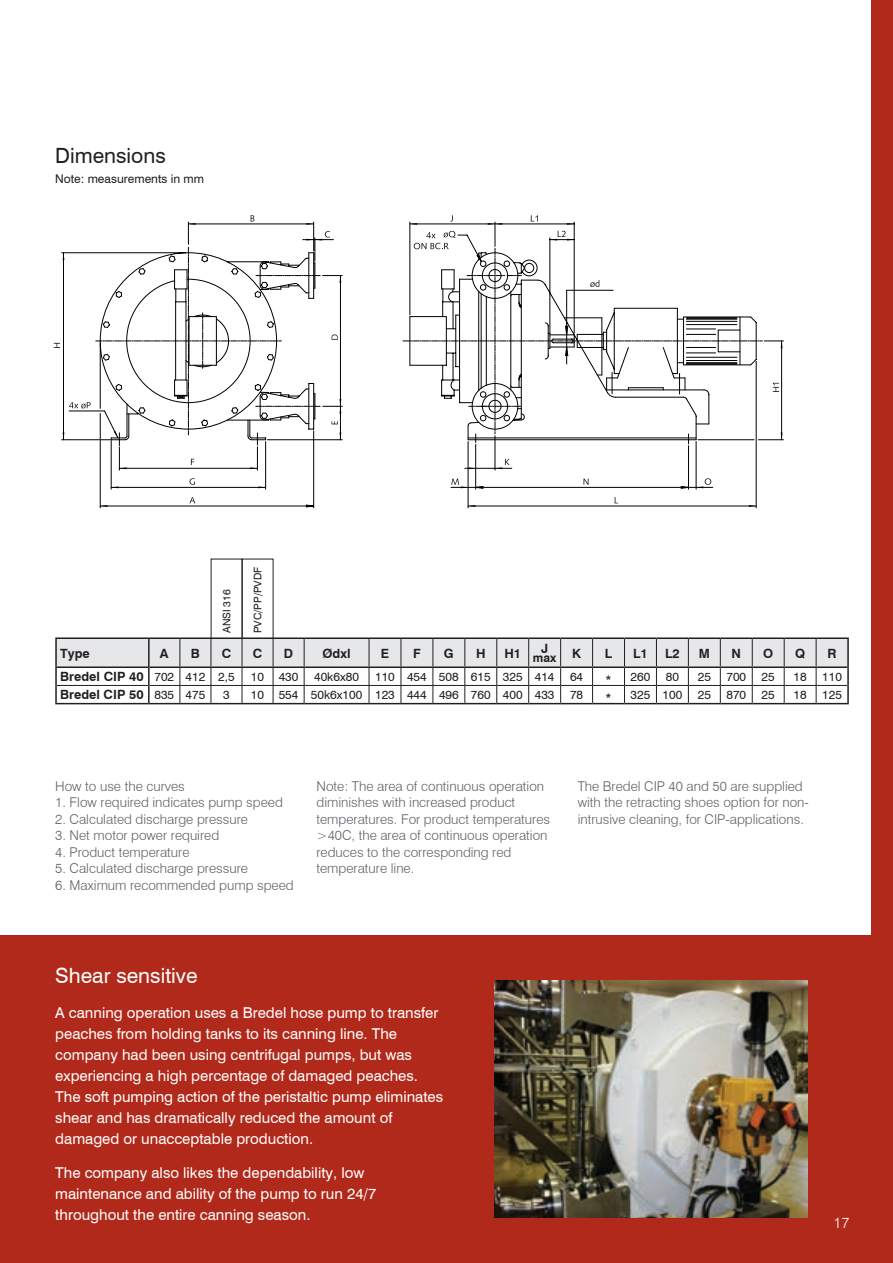
<style>
.page{position:relative;width:893px;height:1263px;background:#fff}
.page>*{position:absolute;margin:0;border:0;box-sizing:border-box;transform-origin:0 0}
.t1{font:21px "Swiss 721 BT";color:#fff}
.t2{font:21px "Swiss 721 BT";color:#231f20}
.t3{font:15px/21px "Swiss 721 BT";color:#fff}
.t4{font:300 15px "Swiss 721 BT";color:#fff}
.t5{font:300 13.5px/16.5px "Swiss 721 BT";color:#5d6067}
.t6{font:700 12.75px "Swiss 721 BT";color:#231f20}
.t7{font:12px "Swiss 721 BT";color:#231f20}
.t8{font:700 12px "Swiss 721 BT";color:#231f20}
.t9{font:10.5px "Swiss 721 BT";color:#231f20}
.s1{font-weight:400;font-size:12px}
</style>
<div class="page">
<div style="left:872px;top:0;width:21px;height:1263px;background:#b1291a"></div>
<svg style="left:342px;top:221px;width:440px;height:287px"></svg>
<svg style="left:531px;top:215px;width:7px;height:6px"></svg>
<svg style="left:615px;top:497px;width:3px;height:6px"></svg>
<svg style="left:583px;top:478px;width:5px;height:7px"></svg>
<svg style="left:696px;top:478px;width:15px;height:10px"></svg>
<svg style="left:451px;top:478px;width:17px;height:10px"></svg>
<svg style="left:495px;top:459px;width:14px;height:10px"></svg>
<svg style="left:773px;top:383px;width:6px;height:9px"></svg>
<svg style="left:54px;top:215px;width:288px;height:293px"></svg>
<svg style="left:403px;top:231px;width:359px;height:203px"></svg>
<div style="left:0;top:936px;width:893px;height:327px;background:#b1291a"></div>
<img style="left:495px;top:981px;width:312px;height:237px">
<div style="left:242px;top:559px;width:32px;height:80px;border:1px solid #231f20"></div>
<hr style="left:149px;top:703px;width:31px;height:1px;background:#231f20">
<hr style="left:180px;top:703px;width:31px;height:1px;background:#231f20">
<hr style="left:211px;top:703px;width:31px;height:1px;background:#231f20">
<hr style="left:242px;top:703px;width:31px;height:1px;background:#231f20">
<hr style="left:273px;top:703px;width:31px;height:1px;background:#231f20">
<hr style="left:304px;top:703px;width:65px;height:1px;background:#231f20">
<hr style="left:369px;top:703px;width:32px;height:1px;background:#231f20">
<hr style="left:401px;top:703px;width:32px;height:1px;background:#231f20">
<hr style="left:433px;top:703px;width:32px;height:1px;background:#231f20">
<hr style="left:465px;top:703px;width:32px;height:1px;background:#231f20">
<hr style="left:497px;top:703px;width:32px;height:1px;background:#231f20">
<hr style="left:529px;top:703px;width:32px;height:1px;background:#231f20">
<hr style="left:561px;top:703px;width:32px;height:1px;background:#231f20">
<hr style="left:593px;top:703px;width:31px;height:1px;background:#231f20">
<hr style="left:624px;top:703px;width:32px;height:1px;background:#231f20">
<hr style="left:656px;top:703px;width:32px;height:1px;background:#231f20">
<hr style="left:688px;top:703px;width:32px;height:1px;background:#231f20">
<hr style="left:720px;top:703px;width:32px;height:1px;background:#231f20">
<hr style="left:752px;top:703px;width:32px;height:1px;background:#231f20">
<hr style="left:784px;top:703px;width:32px;height:1px;background:#231f20">
<hr style="left:816px;top:703px;width:33px;height:1px;background:#231f20">
<hr style="left:149px;top:637px;width:31px;height:2px;background:#231f20">
<hr style="left:180px;top:637px;width:31px;height:2px;background:#231f20">
<hr style="left:211px;top:637px;width:31px;height:2px;background:#231f20">
<hr style="left:242px;top:637px;width:31px;height:2px;background:#231f20">
<hr style="left:273px;top:637px;width:31px;height:2px;background:#231f20">
<hr style="left:304px;top:637px;width:65px;height:2px;background:#231f20">
<hr style="left:369px;top:637px;width:32px;height:2px;background:#231f20">
<hr style="left:401px;top:637px;width:32px;height:2px;background:#231f20">
<hr style="left:433px;top:637px;width:32px;height:2px;background:#231f20">
<hr style="left:465px;top:637px;width:32px;height:2px;background:#231f20">
<hr style="left:497px;top:637px;width:32px;height:2px;background:#231f20">
<hr style="left:529px;top:637px;width:32px;height:2px;background:#231f20">
<hr style="left:561px;top:637px;width:32px;height:2px;background:#231f20">
<hr style="left:593px;top:637px;width:31px;height:2px;background:#231f20">
<hr style="left:624px;top:637px;width:32px;height:2px;background:#231f20">
<hr style="left:656px;top:637px;width:32px;height:2px;background:#231f20">
<hr style="left:688px;top:637px;width:32px;height:2px;background:#231f20">
<hr style="left:720px;top:637px;width:32px;height:2px;background:#231f20">
<hr style="left:752px;top:637px;width:32px;height:2px;background:#231f20">
<hr style="left:784px;top:637px;width:32px;height:2px;background:#231f20">
<hr style="left:816px;top:637px;width:33px;height:2px;background:#231f20">
<hr style="left:55px;top:637px;width:94px;height:2px;background:#231f20">
<svg style="left:55px;top:638px;width:794px;height:65px"></svg>
<hr style="left:55px;top:703px;width:94px;height:1px;background:#231f20">
<h1 class="t2" style="left:55px;top:142px;width:112px">Dimensions</h1>
<p class="t7" style="left:55px;top:171px;width:150px">Note: measurements in mm</p>
<p class="t9" style="left:220px;top:633px;width:45px;rotate:-90deg">ANSI 316</p>
<p class="t9" style="left:251px;top:633px;width:68px;rotate:-90deg">PVC/PP/PVDF</p>
<p class="t6" style="left:60px;top:645px;width:31px">Type</p>
<p class="t6" style="left:160px;top:645px;width:10px">A</p>
<p class="t6" style="left:191px;top:645px;width:10px">B</p>
<p class="t6" style="left:222px;top:645px;width:11px">C</p>
<p class="t6" style="left:253px;top:645px;width:11px">C</p>
<p class="t6" style="left:284px;top:645px;width:9px">D</p>
<p class="t6" style="left:323px;top:645px;width:29px">Ødxl</p>
<p class="t6" style="left:381px;top:645px;width:8px">E</p>
<p class="t6" style="left:413px;top:645px;width:9px">F</p>
<p class="t6" style="left:444px;top:645px;width:11px">G</p>
<p class="t6" style="left:476px;top:645px;width:11px">H</p>
<p class="t6" style="left:504px;top:645px;width:18px">H1</p>
<p class="t6" style="left:541px;top:641px;width:9px">J</p>
<p class="t8" style="left:533px;top:650px;width:50px">max <sup>K</sup></p>
<p class="t6" style="left:605px;top:645px;width:8px">L</p>
<p class="t6" style="left:633px;top:645px;width:16px">L1</p>
<p class="t6" style="left:665px;top:645px;width:16px">L2</p>
<p class="t6" style="left:699px;top:645px;width:11px">M</p>
<p class="t6" style="left:732px;top:645px;width:11px">N</p>
<p class="t6" style="left:763px;top:645px;width:10px">O</p>
<p class="t6" style="left:795px;top:645px;width:12px">Q</p>
<p class="t6" style="left:827px;top:645px;width:9px">R</p>
<p class="t6" style="left:60px;top:669px;width:176px">Bredel CIP 40 <span class="s1">702 412 2,5</span></p>
<p class="t7" style="left:251px;top:669px;width:49px">10 430</p>
<p class="t7" style="left:314px;top:669px;width:46px">40k6x80</p>
<p class="t7" style="left:375px;top:669px;width:181px">110 454 508 615 325 414</p>
<p class="t7" style="left:570px;top:669px;width:15px">64</p>
<p class="t7" style="left:605px;top:669px;width:46px">* 260</p>
<p class="t7" style="left:666px;top:669px;width:15px">80</p>
<p class="t7" style="left:698px;top:669px;width:15px">25</p>
<p class="t7" style="left:726px;top:669px;width:21px">700</p>
<p class="t7" style="left:762px;top:669px;width:15px">25</p>
<p class="t7" style="left:793px;top:669px;width:15px">18</p>
<p class="t7" style="left:822px;top:669px;width:21px">110</p>
<p class="t6" style="left:60px;top:687px;width:147px">Bredel CIP 50 <span class="s1">835 475</span></p>
<p class="t7" style="left:223px;top:687px;width:8px">3</p>
<p class="t7" style="left:251px;top:687px;width:305px">10 554 50k6x100 123 444 496 760 400 433</p>
<p class="t7" style="left:570px;top:687px;width:15px">78</p>
<p class="t7" style="left:606px;top:687px;width:78px">* 325 100</p>
<p class="t7" style="left:698px;top:687px;width:15px">25</p>
<p class="t7" style="left:726px;top:687px;width:21px">870</p>
<p class="t7" style="left:762px;top:687px;width:15px">25</p>
<p class="t7" style="left:794px;top:687px;width:15px">18</p>
<p class="t7" style="left:822px;top:687px;width:21px">125</p>
<p class="t5" style="left:55px;top:777px;width:131px">How to use the curves</p>
<p class="t5" style="left:55px;top:794px;width:229px">1. Flow required indicates pump speed</p>
<p class="t5" style="left:55px;top:810px;width:194px">2. Calculated discharge pressure</p>
<p class="t5" style="left:55px;top:827px;width:165px">3. Net motor power required</p>
<p class="t5" style="left:55px;top:843px;width:136px">4. Product temperature</p>
<p class="t5" style="left:55px;top:860px;width:194px">5. Calculated discharge pressure</p>
<p class="t5" style="left:55px;top:876px;width:240px">6. Maximum recommended pump speed</p>
<p class="t5" style="left:316px;top:777px;width:235px">Note: The area of continuous operation diminishes with increased product temperatures. For product temperatures &gt;40C, the area of continuous operation reduces to the corresponding red temperature line.</p>
<p class="t5" style="left:578px;top:777px;width:233px">The Bredel CIP 40 and 50 are supplied with the retracting shoes option for non&shy;intrusive cleaning, for CIP-applications.</p>
<h1 class="t1" style="left:55px;top:963px;width:144px">Shear sensitive</h1>
<p class="t3" style="left:55px;top:1001px;width:389px">A canning operation uses a Bredel hose pump to transfer peaches from holding tanks to its canning line. The company had been using centrifugal pumps, but was experiencing a high percentage of damaged peaches.<br>The soft pumping action of the peristaltic pump eliminates shear and has dramatically reduced the amount of damaged or unacceptable production.</p>
<p class="t3" style="left:55px;top:1162px;width:323px">The company also likes the dependability, low maintenance and ability of the pump to run 24/7 throughout the entire canning season.</p>
<p class="t4" style="left:833px;top:1213px;width:17px">17</p>
</div>
